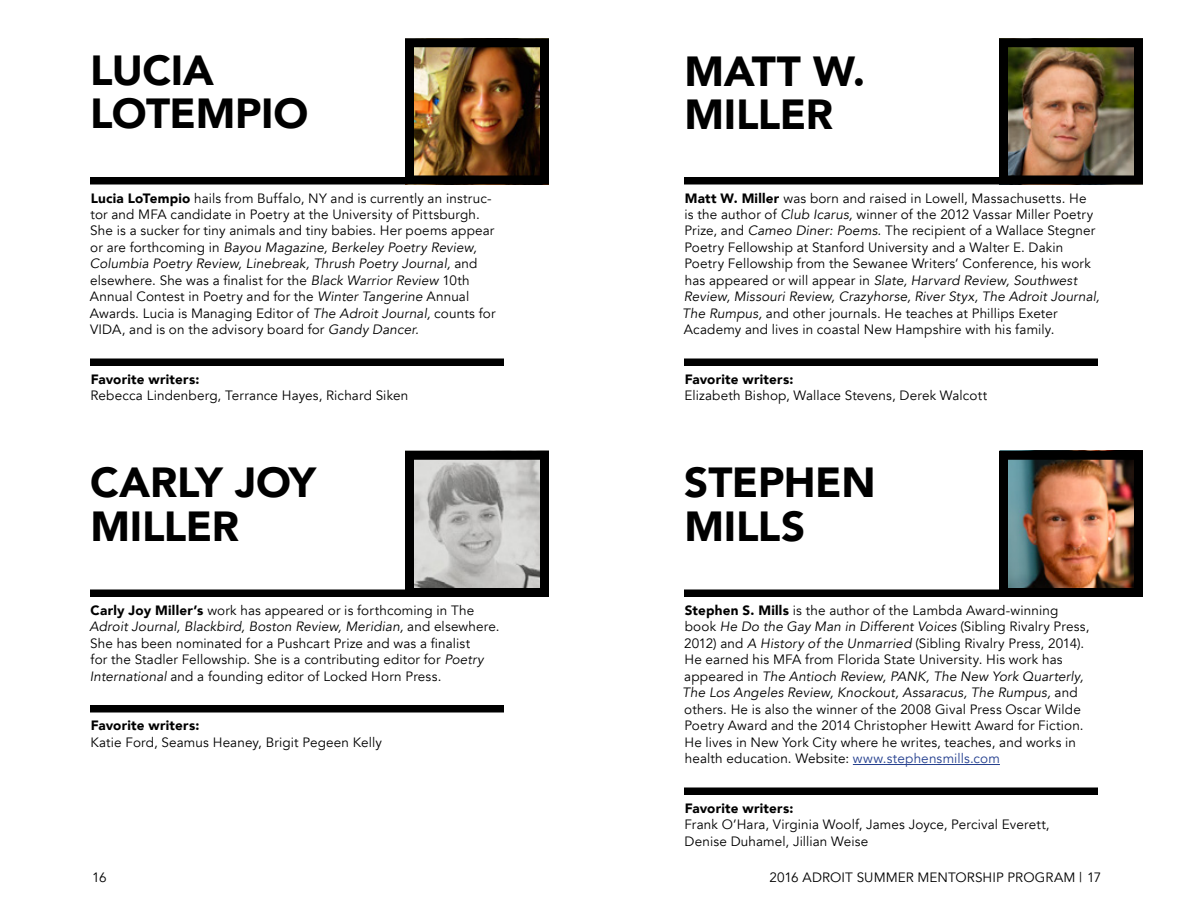
<style>
.page{position:relative;width:1188px;height:918px;background:#fff}
.page>*{position:absolute;margin:0;border:0;box-sizing:border-box;transform-origin:0 0}
.t1{font:900 42px/43.5px "Avenir";letter-spacing:-.005em;color:#000}
.t2{font:13.5px/16.5px "Avenir";letter-spacing:.01em;color:#000}
.t3{font:900 13.5px "Avenir";letter-spacing:.015em;color:#000}
.s1{font-weight:900}
.s2{font-style:italic}
.s3{color:#25408f}
</style>
<div class="page">
<div style="left:90px;top:590px;width:414px;height:7px;background:#000"></div>
<div style="left:90px;top:705px;width:414px;height:7px;background:#000"></div>
<div style="left:90px;top:177px;width:414px;height:7px;background:#000"></div>
<div style="left:90px;top:358px;width:414px;height:8px;background:#000"></div>
<img style="left:415px;top:48px;width:124px;height:126px">
<div style="left:405px;top:38px;width:144px;height:146px;border:9px solid #000"></div>
<img style="left:415px;top:461px;width:124px;height:126px">
<div style="left:405px;top:451px;width:144px;height:146px;border:9px solid #000"></div>
<div style="left:684px;top:177px;width:414px;height:7px;background:#000"></div>
<div style="left:684px;top:358px;width:414px;height:8px;background:#000"></div>
<div style="left:684px;top:590px;width:414px;height:7px;background:#000"></div>
<hr style="left:853px;top:764px;width:147px;height:1px;background:#25408f">
<div style="left:684px;top:788px;width:414px;height:7px;background:#000"></div>
<img style="left:999px;top:48px;width:144px;height:137px">
<div style="left:999px;top:38px;width:144px;height:146px;border:9px solid #000"></div>
<img style="left:1009px;top:461px;width:124px;height:126px">
<div style="left:999px;top:451px;width:144px;height:146px;border:9px solid #000"></div>
<h1 class="t1" style="left:90px;top:47px;width:220px">LUCIA<br>LOTEMPIO</h1>
<p class="t2" style="left:90px;top:190px;width:407px"><span class="s1">Lucia LoTempio</span> hails from Buffalo, NY and is currently an instruc&shy;tor and MFA candidate in Poetry at the University of Pittsburgh.<br>She is a sucker for tiny animals and tiny babies. Her poems appear or are forthcoming in <span class="s2">Bayou Magazine, Berkeley Poetry Review, Columbia Poetry Review, Linebreak, Thrush Poetry Journal,</span> and elsewhere. She was a finalist for the <span class="s2">Black Warrior Review</span> 10th Annual Contest in Poetry and for the <span class="s2">Winter Tangerine</span> Annual Awards. Lucia is Managing Editor of <span class="s2">The Adroit Journal,</span> counts for VIDA, and is on the advisory board for <span class="s2">Gandy Dancer.</span></p>
<p class="t3" style="left:91px;top:368px;width:110px">Favorite writers:</p>
<p class="t2" style="left:91px;top:388px;width:319px">Rebecca Lindenberg, Terrance Hayes, Richard Siken</p>
<h1 class="t1" style="left:90px;top:460px;width:227px">CARLY JOY<br>MILLER</h1>
<p class="t2" style="left:89px;top:602px;width:412px"><span class="s1">Carly Joy Miller’s</span> work has appeared or is forthcoming in The <span class="s2">Adroit Journal, Blackbird, Boston Review, Meridian,</span> and elsewhere.<br>She has been nominated for a Pushcart Prize and was a finalist<br>for the Stadler Fellowship. She is a contributing editor for <span class="s2">Poetry International</span> and a founding editor of Locked Horn Press.</p>
<p class="t3" style="left:91px;top:714px;width:110px">Favorite writers:</p>
<p class="t2" style="left:90px;top:734px;width:293px">Katie Ford, Seamus Heaney, Brigit Pegeen Kelly</p>
<h1 class="t1" style="left:684px;top:48px;width:182px">MATT W.<br>MILLER</h1>
<p class="t2" style="left:682px;top:190px;width:419px"><span class="s1">Matt W. Miller</span> was born and raised in Lowell, Massachusetts. He<br>is the author of <span class="s2">Club Icarus,</span> winner of the 2012 Vassar Miller Poetry Prize, and <span class="s2">Cameo Diner: Poems.</span> The recipient of a Wallace Stegner Poetry Fellowship at Stanford University and a Walter E. Dakin Poetry Fellowship from the Sewanee Writers’ Conference, his work has appeared or will appear in <span class="s2">Slate, Harvard Review, Southwest Review, Missouri Review, Crazyhorse, River Styx, The Adroit Journal, The Rumpus,</span> and other journals. He teaches at Phillips Exeter Academy and lives in coastal New Hampshire with his family.</p>
<p class="t3" style="left:685px;top:368px;width:110px">Favorite writers:</p>
<p class="t2" style="left:685px;top:388px;width:304px">Elizabeth Bishop, Wallace Stevens, Derek Walcott</p>
<h1 class="t1" style="left:684px;top:460px;width:193px">STEPHEN<br>MILLS</h1>
<p class="t2" style="left:682px;top:602px;width:409px"><span class="s1">Stephen S. Mills</span> is the author of the Lambda Award-winning book <span class="s2">He Do the Gay Man in Different Voices</span> (Sibling Rivalry Press, 2012) and <span class="s2">A History of the Unmarried</span> (Sibling Rivalry Press, 2014).<br>He earned his MFA from Florida State University. His work has appeared in <span class="s2">The Antioch Review, PANK, The New York Quarterly, The Los Angeles Review, Knockout, Assaracus, The Rumpus,</span> and others. He is also the winner of the 2008 Gival Press Oscar Wilde Poetry Award and the 2014 Christopher Hewitt Award for Fiction.<br>He lives in New York City where he writes, teaches, and works in health education. Website: <span class="s3">www.stephensmills.com</span></p>
<p class="t3" style="left:685px;top:797px;width:110px">Favorite writers:</p>
<p class="t2" style="left:685px;top:817px;width:367px">Frank O’Hara, Virginia Woolf, James Joyce, Percival Everett,<br>Denise Duhamel, Jillian Weise</p>
<p class="t2" style="left:92px;top:869px;width:16px">16</p>
<p class="t2" style="left:770px;top:869px;width:333px">2016 ADROIT SUMMER MENTORSHIP PROGRAM | 17</p>
</div>
